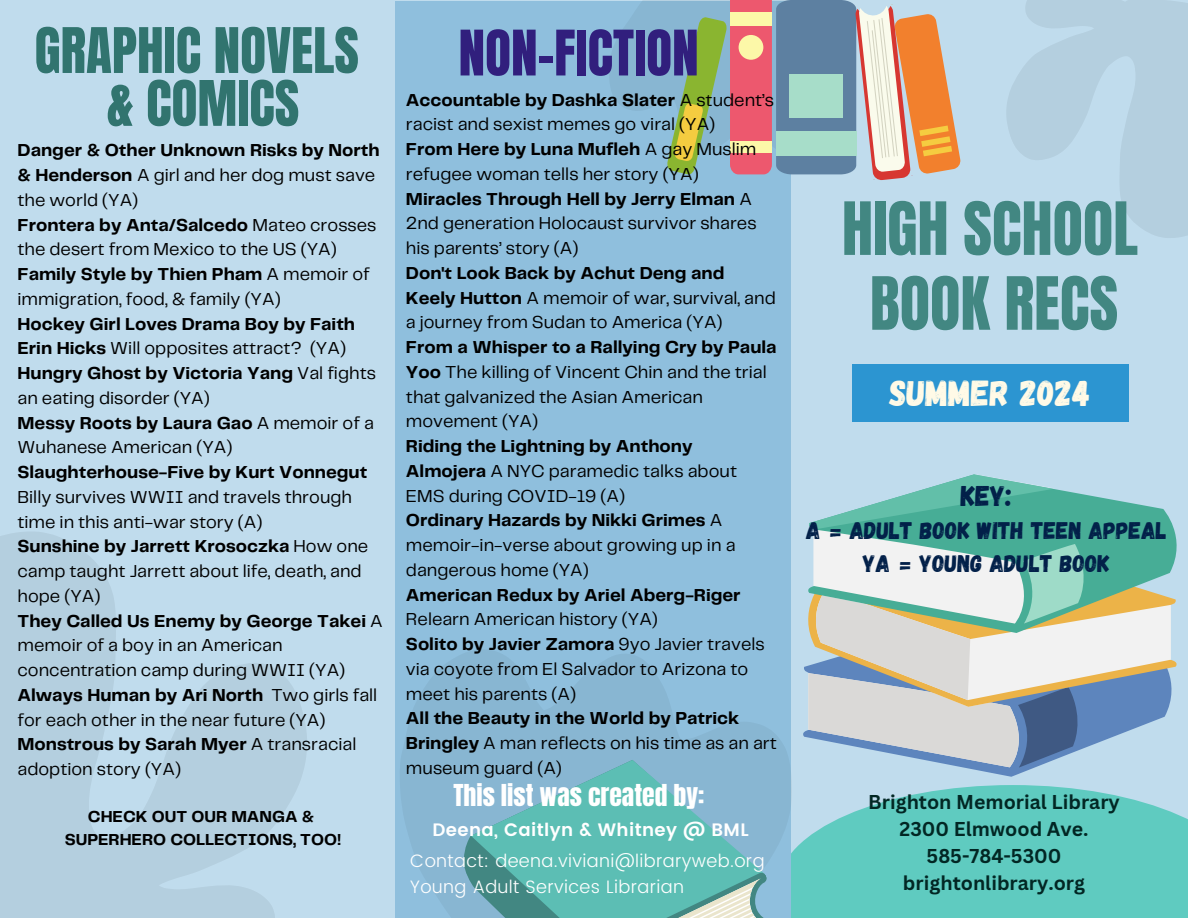
<style>
.page{position:relative;width:1188px;height:918px;background:#c0dced}
.page>*{position:absolute;margin:0;border:0;box-sizing:border-box;transform-origin:0 0}
.t1{font:62.4px "Anton";color:#428782}
.t2{font:53.4px/52.8px "Anton";color:#31746f;text-align:center}
.t3{font:53.4px "Anton";color:#311f7d}
.t4{font:36.15px "Gagalin";color:#fffae7}
.t5{font:28.5px "Gagalin";color:#022049}
.t6{font:25.65px "Anton";color:#fff}
.t7{font:24px/32.7px "Gagalin";color:#022049;text-align:center}
.t8{font:700 19.5px/27px "Canva Sans";color:#022724;text-align:center}
.t9{font:18px/24.8px "Telegraf";color:#000}
.t10{font:300 18px/25.8px "Poppins";letter-spacing:.02em;color:#fff}
.t11{font:600 18px "Poppins";letter-spacing:.02em;color:#fff}
.t12{font:700 16.5px "Telegraf";color:#000}
.s1{font-weight:700}
</style>
<div class="page">
<div style="left:778px;top:785px;width:410px;height:133px;background:#5fcbc0"></div>
<div style="left:395px;top:1px;width:396px;height:917px;background:#8fbfdd"></div>
<svg style="left:0;top:532px;width:307px;height:386px;fill:#b4cfdf"></svg>
<svg style="left:1006px;top:0;width:182px;height:238px;fill:#b4cfdf"></svg>
<svg style="left:803px;top:666px;width:230px;height:111px"></svg>
<svg style="left:807px;top:474px;width:364px;height:294px"></svg>
<div style="left:852px;top:364px;width:277px;height:57px;background:#2c95d1"></div>
<svg style="left:400px;top:650px;width:392px;height:267px;fill:#88b6d2"></svg>
<svg style="left:452px;top:730px;width:323px;height:188px;fill:#88b6d2"></svg>
<svg style="left:471px;top:728px;width:293px;height:190px;fill:#84b6cf"></svg>
<svg style="left:571px;top:871px;width:221px;height:47px;background:#74c0bb"></svg>
<svg style="left:609px;top:0;width:352px;height:180px"></svg>
<h6 class="t2" style="left:35px;top:25px;width:326px">GRAPHIC NOVELS &amp; COMICS</h6>
<h1 class="t9" style="left:18px;top:139px;width:367px"><span class="s1">Danger &amp; Other Unknown Risks by North &amp; Henderson</span> A girl and her dog must save the world (YA)<br><span class="s1">Frontera by Anta/Salcedo</span> Mateo crosses the desert from Mexico to the US (YA)<br><span class="s1">Family Style by Thien Pham</span> A memoir of immigration, food, &amp; family (YA)<br><span class="s1">Hockey Girl Loves Drama Boy by Faith Erin Hicks</span> Will opposites attract? (YA)<br><span class="s1">Hungry Ghost by Victoria Yang</span> Val fights an eating disorder (YA)<br><span class="s1">Messy Roots by Laura Gao</span> A memoir of a Wuhanese American (YA)<br><span class="s1">Slaughterhouse-Five by Kurt Vonnegut </span>Billy survives WWII and travels through time in this anti-war story (A)<br><span class="s1">Sunshine by Jarrett Krosoczka</span> How one camp taught Jarrett about life, death, and hope (YA)<br><span class="s1">They Called Us Enemy by George Takei</span> A memoir of a boy in an American concentration camp during WWII (YA)<br><span class="s1">Always Human by Ari North</span> Two girls fall for each other in the near future (YA)<br><span class="s1">Monstrous by Sarah Myer</span> A transracial adoption story (YA)</h1>
<h1 class="t12" style="left:88px;top:810px;width:228px">CHECK OUT OUR MANGA &amp;</h1>
<h3 class="t12" style="left:65px;top:832px;width:278px">SUPERHERO COLLECTIONS, TOO!</h3>
<p class="t3" style="left:459px;top:15px;width:242px">NON-FICTION</p>
<h2 class="t9" style="left:406px;top:88px;width:372px"><span class="s1">Accountable by Dashka Slater</span> A student’s racist and sexist memes go viral (YA)<br><span class="s1">From Here by Luna Mufleh</span> A gay Muslim refugee woman tells her story (YA)<br><span class="s1">Miracles Through Hell by Jerry Elman</span> A 2nd generation Holocaust survivor shares his parents’ story (A)<br><span class="s1">Don't Look Back by Achut Deng and Keely Hutton</span> A memoir of war, survival, and a journey from Sudan to America (YA)<br><span class="s1">From a Whisper to a Rallying Cry by Paula Yoo</span> The killing of Vincent Chin and the trial that galvanized the Asian American movement (YA)<br><span class="s1">Riding the Lightning by Anthony Almojera</span> A NYC paramedic talks about EMS during COVID-19 (A)<br><span class="s1">Ordinary Hazards by Nikki Grimes</span> A memoir-in-verse about growing up in a dangerous home (YA)<br><span class="s1">American Redux by Ariel Aberg-Riger </span>Relearn American history (YA)<br><span class="s1">Solito by Javier Zamora</span> 9yo Javier travels via coyote from El Salvador to Arizona to meet his parents (A)<br><span class="s1">All the Beauty in the World by Patrick Bringley</span> A man reflects on his time as an art museum guard (A)</h2>
<p class="t6" style="left:453px;top:777px;width:253px">This list was created by:</p>
<p class="t11" style="left:432px;top:819px;width:318px">Deena, Caitlyn &amp; Whitney @ BML</p>
<p class="t10" style="left:410px;top:848px;width:356px">Contact: deena.viviani@libraryweb.org<br>Young Adult Services Librarian</p>
<h2 class="t1" style="left:842px;top:184px;width:298px">HIGH SCHOOL</h2>
<p class="t1" style="left:870px;top:259px;width:250px">BOOK RECS</p>
<h6 class="t4" style="left:889px;top:370px;width:203px">SUMMER 2024</h6>
<p class="t5" style="left:961px;top:477px;width:52px">KEY:</p>
<p class="t7" style="left:806px;top:513px;width:362px">A = ADULT BOOK WITH TEEN APPEAL<br>YA = YOUNG ADULT BOOK</p>
<p class="t8" style="left:868px;top:788px;width:253px">Brighton Memorial Library<br>2300 Elmwood Ave.<br>585-784-5300 brightonlibrary.org</p>
</div>
